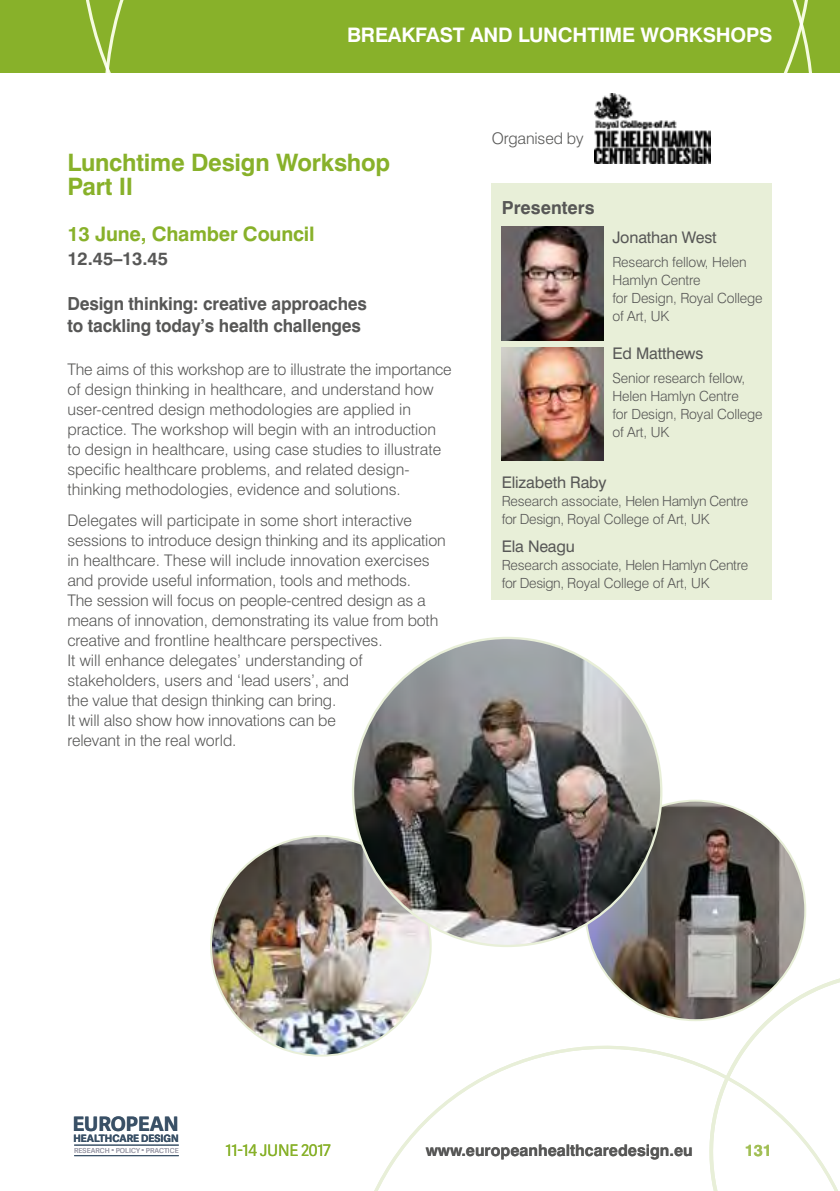
<style>
.page{position:relative;width:840px;height:1191px;background:#fff}
.page>*{position:absolute;margin:0;border:0;box-sizing:border-box;transform-origin:0 0}
.t1{font:700 24px/24px "Swiss 721 BT";letter-spacing:-.01em;color:#88b12a}
.t2{font:700 20px "Swiss 721 BT";letter-spacing:-.01em;color:#fff}
.t3{font:700 20px "Swiss 721 BT";letter-spacing:-.01em;color:#88b12a}
.t4{font:700 19.8px "Adelle Sans";color:#395066}
.t5{font:700 18px/22px "Swiss 721 BT";letter-spacing:-.01em;color:#575756;scale:.96 1}
.t6{font:700 18px "Swiss 721 BT";letter-spacing:-.01em;color:#575756}
.t7{font:300 16px/20px "Swiss 721 BT";color:#575756}
.t8{font:16px "Swiss 721 BT";letter-spacing:-.01em;color:#575756}
.t9{font:700 16px "Swiss 721 BT";color:#575756}
.t10{font:16px "Adelle Sans";letter-spacing:-.02em;color:#88b12a}
.t11{font:700 16px "Swiss 721 BT";color:#a2bf55}
.t12{font:300 14px/18px "Swiss 721 BT";letter-spacing:-.01em;color:#575756}
.t13{font:700 10.2px "Adelle Sans";color:#395066}
.t14{font:7px "Adelle Sans";letter-spacing:.01em;color:#9d9daa}
</style>
<div class="page">
<div style="left:0;top:0;width:839px;height:73px;background:#88b12a"></div>
<svg style="left:86px;top:0;width:726px;height:354px"></svg>
<svg style="left:747px;top:943px;width:92px;height:64px"></svg>
<svg style="left:315px;top:1007px;width:523px;height:184px"></svg>
<hr style="left:74px;top:1144px;width:105px;height:1px;background:#395066">
<hr style="left:74px;top:1155px;width:105px;height:1px;background:#395066">
<div style="left:491px;top:183px;width:280px;height:416px;background:#e8efd8"></div>
<img style="left:501px;top:227px;width:101px;height:113px">
<img style="left:501px;top:347px;width:101px;height:113px">
<img style="left:594px;top:94px;width:116px;height:69px">
<img style="left:211px;top:836px;width:219px;height:219px;border-radius:110px">
<img style="left:585px;top:800px;width:219px;height:220px;border-radius:110px">
<img style="left:353px;top:638px;width:308px;height:308px;border-radius:154px">
<p class="t2" style="left:347px;top:22px;width:427px">BREAKFAST AND LUNCHTIME WORKSHOPS</p>
<h1 class="t1" style="left:67px;top:150px;width:324px">Lunchtime Design Workshop<br>Part II</h1>
<p class="t3" style="left:67px;top:222px;width:249px">13 June, Chamber Council</p>
<p class="t6" style="left:67px;top:248px;width:102px">12.45–13.45</p>
<p class="t5" style="left:67px;top:292px;width:313px">Design thinking: creative approaches to tackling today’s health challenges</p>
<p class="t7" style="left:67px;top:359px;width:385px">The aims of this workshop are to illustrate the importance of design thinking in healthcare, and understand how user-centred design methodologies are applied in practice. The workshop will begin with an introduction to design in healthcare, using case studies to illustrate specific healthcare problems, and related design&shy;thinking methodologies, evidence and solutions.</p>
<p class="t7" style="left:67px;top:510px;width:380px">Delegates will participate in some short interactive sessions to introduce design thinking and its application in healthcare. These will include innovation exercises and provide useful information, tools and methods.<br>The session will focus on people-centred design as a means of innovation, demonstrating its value from both creative and frontline healthcare perspectives.<br>It will enhance delegates’ understanding of stakeholders, users and ‘lead users’, and<br>the value that design thinking can bring.<br>It will also show how innovations can be<br>relevant in the real world.</p>
<p class="t7" style="left:491px;top:129px;width:93px">Organised by</p>
<p class="t6" style="left:501px;top:196px;width:94px">Presenters</p>
<p class="t8" style="left:612px;top:228px;width:106px">Jonathan West</p>
<p class="t12" style="left:612px;top:253px;width:152px">Research fellow, Helen<br>Hamlyn Centre<br>for Design, Royal College of Art, UK</p>
<p class="t8" style="left:612px;top:344px;width:92px">Ed Matthews</p>
<p class="t12" style="left:612px;top:369px;width:152px">Senior research fellow,<br>Helen Hamlyn Centre<br>for Design, Royal College of Art, UK</p>
<p class="t8" style="left:501px;top:472px;width:106px">Elizabeth Raby</p>
<p class="t12" style="left:501px;top:492px;width:248px">Research associate, Helen Hamlyn Centre for Design, Royal College of Art, UK</p>
<p class="t8" style="left:501px;top:536px;width:75px">Ela Neagu</p>
<p class="t12" style="left:501px;top:555px;width:248px">Research associate, Helen Hamlyn Centre for Design, Royal College of Art, UK</p>
<p class="t4" style="left:73px;top:1109px;width:107px">EUROPEAN</p>
<p class="t13" style="left:73px;top:1131px;width:107px">HEALTHCARE DESIGN</p>
<p class="t14" style="left:74px;top:1145px;width:106px">RESEARCH • POLICY • PRACTICE</p>
<p class="t10" style="left:225px;top:1138px;width:107px">11-14 JUNE 2017</p>
<p class="t9" style="left:425px;top:1140px;width:268px">www.europeanhealthcaredesign.eu</p>
<p class="t11" style="left:744px;top:1140px;width:28px">131</p>
</div>
